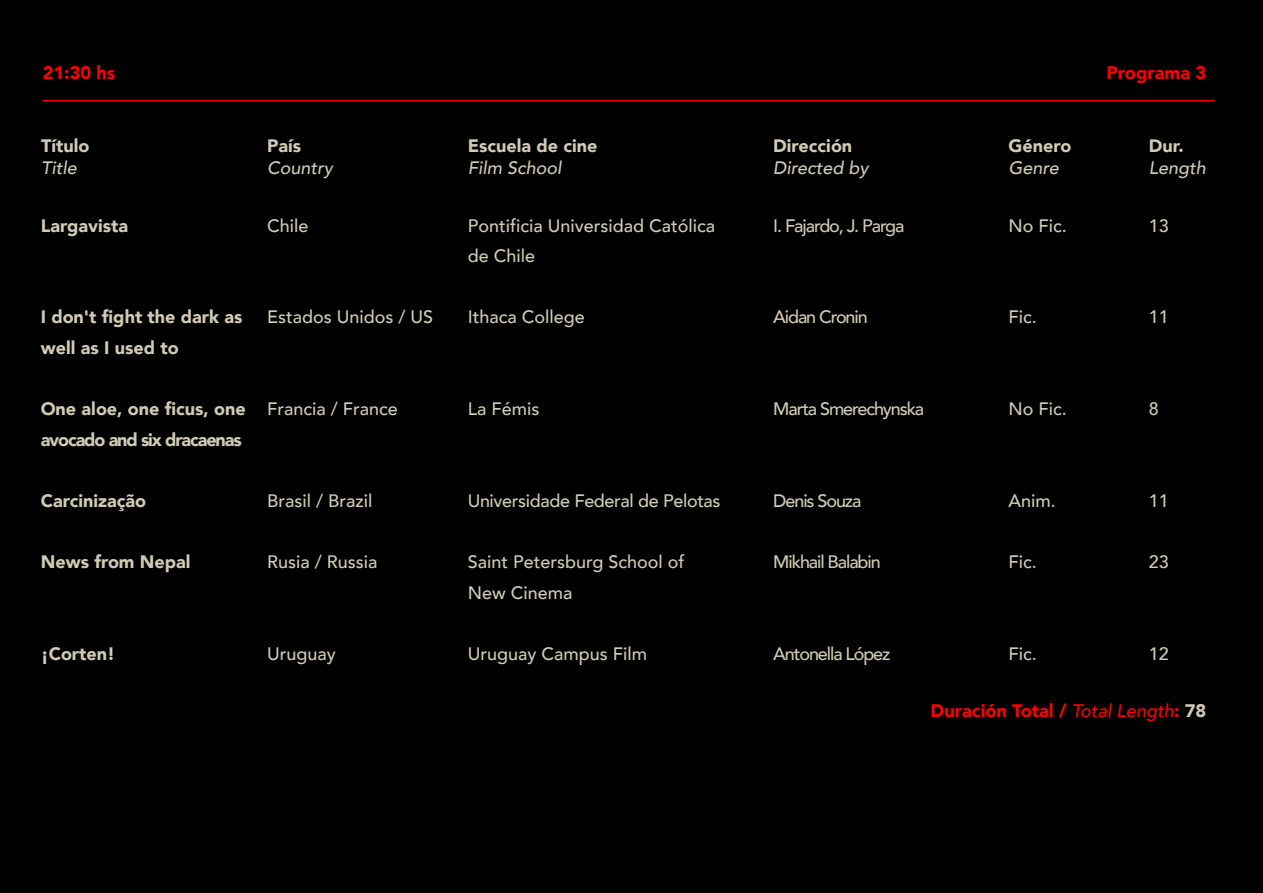
<style>
.page{position:relative;width:1263px;height:893px;background:#000}
.page>*{position:absolute;margin:0;border:0;box-sizing:border-box;transform-origin:0 0}
.t1{font:900 18.15px "Avenir";color:#f00}
.t2{font:500 18px/30.6px "Avenir";color:#d1cbb3}
.t3{font:900 18px/30.6px "Avenir";color:#d1cbb3}
.t4{font:500 18px "Avenir";letter-spacing:-.06em;color:#d1cbb3}
.t5{font:italic 500 18px "Avenir";color:#d1cbb3}
.t6{font:900 18px/30.6px "Avenir";letter-spacing:-.06em;color:#d1cbb3}
.t7{font:500 18px "Avenir";letter-spacing:-.02em;color:#d1cbb3}
.s1{font-weight:500;font-style:italic}
.s2{color:#d1cbb3}
</style>
<div class="page">
<hr style="left:43px;top:100px;width:1171px;height:2px;background:#f00">
<p class="t1" style="left:43px;top:57px;width:74px">21:30 hs</p>
<p class="t1" style="left:1106px;top:57px;width:101px">Programa 3</p>
<p class="t3" style="left:41px;top:130px;width:50px">Título</p>
<p class="t5" style="left:41px;top:157px;width:37px">Title</p>
<p class="t3" style="left:267px;top:130px;width:36px">País</p>
<p class="t5" style="left:267px;top:157px;width:67px">Country</p>
<p class="t3" style="left:468px;top:130px;width:131px">Escuela de cine</p>
<p class="t5" style="left:468px;top:157px;width:95px">Film School</p>
<p class="t3" style="left:773px;top:130px;width:81px">Dirección</p>
<p class="t5" style="left:773px;top:157px;width:97px">Directed by</p>
<p class="t3" style="left:1008px;top:130px;width:64px">Género</p>
<p class="t5" style="left:1008px;top:157px;width:52px">Genre</p>
<p class="t3" style="left:1149px;top:130px;width:36px">Dur.</p>
<p class="t5" style="left:1149px;top:157px;width:59px">Length</p>
<p class="t3" style="left:41px;top:209px;width:89px">Largavista</p>
<p class="t2" style="left:267px;top:209px;width:43px">Chile</p>
<p class="t2" style="left:468px;top:209px;width:249px">Pontificia Universidad Católica de Chile</p>
<p class="t4" style="left:773px;top:210px;width:133px">I. Fajardo, J. Parga</p>
<p class="t2" style="left:1008px;top:209px;width:60px">No Fic.</p>
<p class="t2" style="left:1149px;top:209px;width:22px">13</p>
<p class="t3" style="left:41px;top:301px;width:203px">I don't fight the dark as well as I used to</p>
<p class="t2" style="left:267px;top:301px;width:168px">Estados Unidos / US</p>
<p class="t2" style="left:468px;top:301px;width:119px">Ithaca College</p>
<p class="t4" style="left:773px;top:301px;width:96px">Aidan Cronin</p>
<p class="t2" style="left:1008px;top:301px;width:30px">Fic.</p>
<p class="t2" style="left:1149px;top:301px;width:22px">11</p>
<p class="t6" style="left:41px;top:393px;width:207px">One aloe, one ficus, one avocado and six dracaenas</p>
<p class="t2" style="left:267px;top:393px;width:132px">Francia / France</p>
<p class="t2" style="left:468px;top:393px;width:73px">La Fémis</p>
<p class="t4" style="left:773px;top:393px;width:153px">Marta Smerechynska</p>
<p class="t2" style="left:1008px;top:393px;width:60px">No Fic.</p>
<p class="t2" style="left:1149px;top:393px;width:12px">8</p>
<p class="t3" style="left:41px;top:485px;width:107px">Carcinização</p>
<p class="t2" style="left:267px;top:484px;width:107px">Brasil / Brazil</p>
<p class="t7" style="left:468px;top:485px;width:254px">Universidade Federal de Pelotas</p>
<p class="t4" style="left:773px;top:485px;width:90px">Denis Souza</p>
<p class="t2" style="left:1008px;top:484px;width:49px">Anim.</p>
<p class="t2" style="left:1149px;top:484px;width:22px">11</p>
<p class="t3" style="left:41px;top:546px;width:151px">News from Nepal</p>
<p class="t2" style="left:267px;top:546px;width:112px">Rusia / Russia</p>
<p class="t2" style="left:468px;top:546px;width:218px">Saint Petersburg School of<br>New Cinema</p>
<p class="t4" style="left:773px;top:546px;width:109px">Mikhail Balabin</p>
<p class="t2" style="left:1008px;top:546px;width:30px">Fic.</p>
<p class="t2" style="left:1149px;top:546px;width:22px">23</p>
<p class="t3" style="left:41px;top:638px;width:76px">¡Corten!</p>
<p class="t2" style="left:267px;top:637px;width:70px">Uruguay</p>
<p class="t2" style="left:468px;top:637px;width:181px">Uruguay Campus Film</p>
<p class="t4" style="left:773px;top:638px;width:119px">Antonella López</p>
<p class="t2" style="left:1008px;top:637px;width:30px">Fic.</p>
<p class="t2" style="left:1149px;top:637px;width:22px">12</p>
<p class="t1" style="left:931px;top:695px;width:277px">Duración Total / <span class="s1">Total Length</span>: <span class="s2">78</span></p>
</div>
